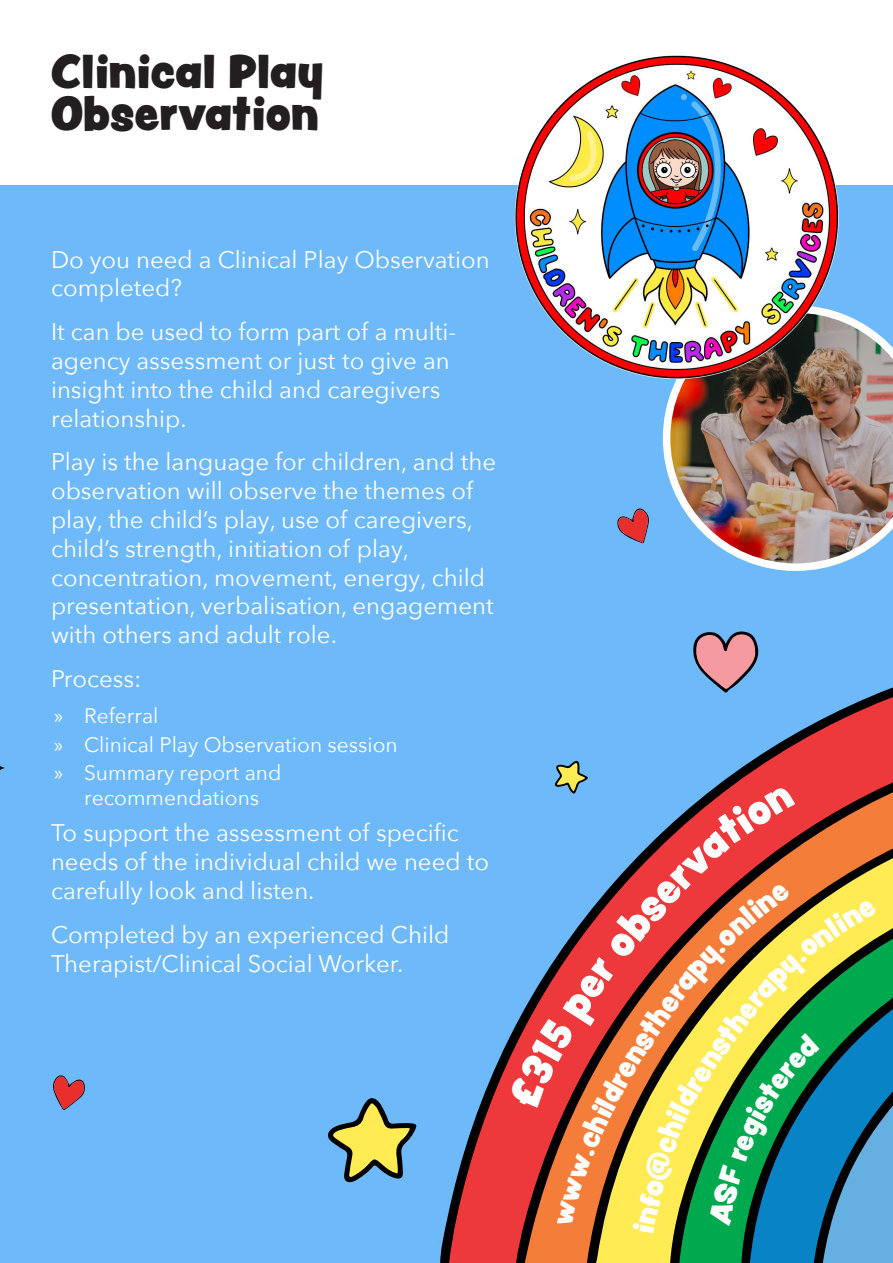
<style>
.page{position:relative;width:893px;height:1263px;background:#fff}
.page>*{position:absolute;margin:0;border:0;box-sizing:border-box;transform-origin:0 0}
.t1{font:42px/42px "Peachy Keen JF";color:#231f20}
.BODY__white{font:24px/28.8px "Avenir Next";color:#fff}
.t2{font:21px/28.2px "Avenir Next";color:#fff}
.s1{font-style:inherit}
.s2{font-family:"Myriad Pro"}
</style>
<div class="page">
<div style="left:0;top:0;width:892px;height:1263px;background:#6eb9fa"></div>
<svg style="left:449px;top:649px;width:444px;height:614px"></svg>
<svg style="left:516px;top:723px;width:377px;height:37px"></svg>
<div style="left:0;top:0;width:893px;height:185px;background:#fff"></div>
<svg style="left:692px;top:631px;width:68px;height:62px"></svg>
<svg style="left:0;top:766px;width:5px;height:4px"></svg>
<svg style="left:617px;top:508px;width:32px;height:35px"></svg>
<svg style="left:53px;top:1075px;width:32px;height:35px"></svg>
<svg style="left:328px;top:1098px;width:89px;height:85px"></svg>
<img style="left:663px;top:305px;width:230px;height:266px">
<img style="left:514px;top:55px;width:328px;height:326px">
<svg style="left:508px;top:760px;width:385px;height:503px;background:#967f63"></svg>
<p class="t1" style="left:51px;top:50px;width:274px">Clinical Play<br>Observation</p>
<p class="BODY__white" style="left:51px;top:244px;width:440px">Do you need a <span class="s1">C</span>linical <span class="s1">P</span>lay <span class="s1">O</span>bservation completed?</p>
<p class="BODY__white" style="left:51px;top:316px;width:406px">It can be used to form part of a multi&shy;agency assessment or <span class="s1">just</span> to give an insight into the child and caregivers relationship.</p>
<p class="BODY__white" style="left:51px;top:447px;width:447px">Play is the language for children, and the observation will observe the themes of play, the child’s play, use of caregivers, child’s strength, initiation of play, concentration, movement, energy, child presentation, verbalisation, engagement with others and adult role.</p>
<p class="BODY__white" style="left:51px;top:663px;width:92px">Process:</p>
<p class="t2" style="left:54px;top:701px;width:345px"><span class="s2">»</span> Referral<br><span class="s2">»</span> Clinical Play Observation session <span class="s2">»</span> Summary report and</p>
<p class="t2" style="left:84px;top:783px;width:177px">recommendations</p>
<p class="BODY__white" style="left:51px;top:817px;width:439px">To support the assessment of specific needs of the individual child we need to carefully look and listen.</p>
<p class="BODY__white" style="left:51px;top:919px;width:400px">Completed by an experienced Child<br>Therapist/Clinical Social Worker.</p>
</div>
